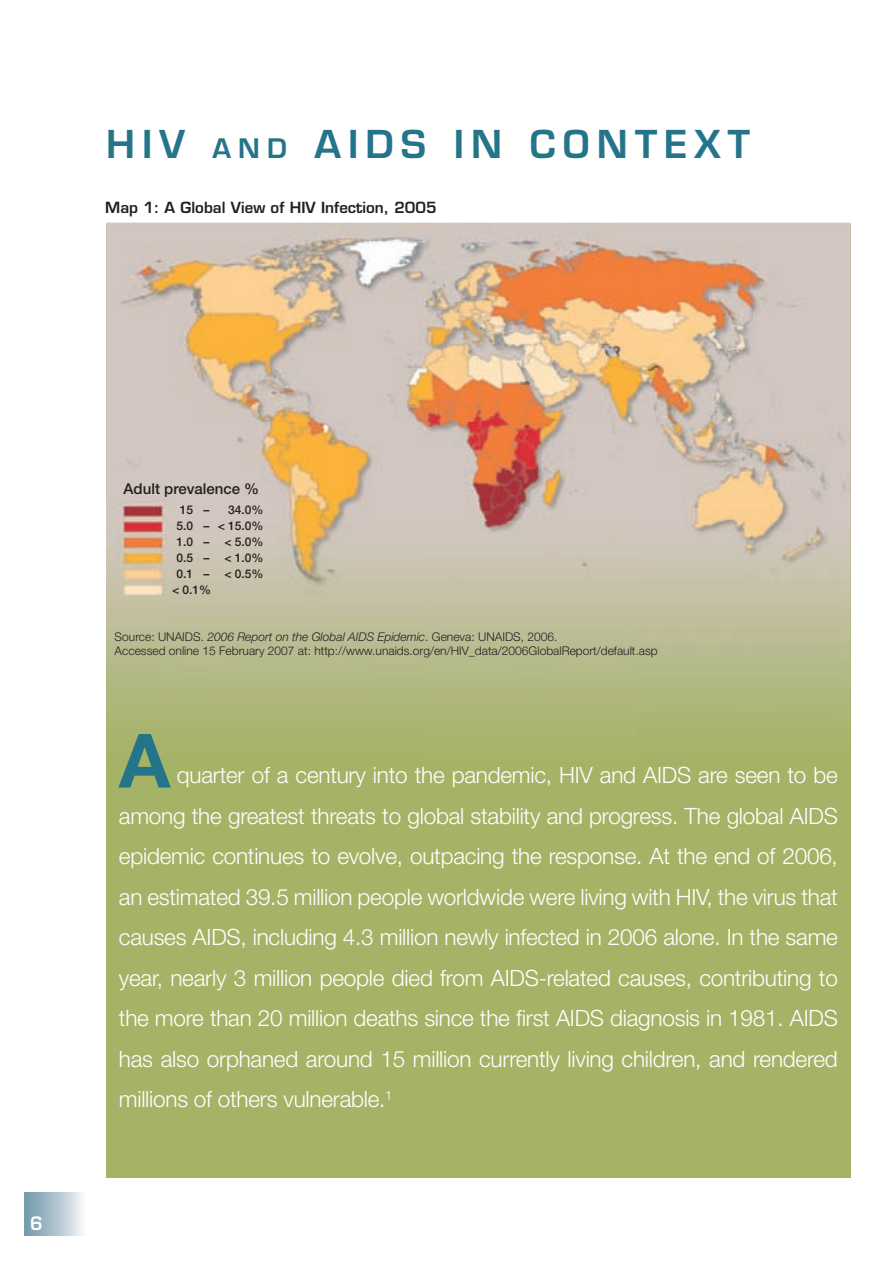
<style>
.page{position:relative;width:893px;height:1263px;background:#fff}
.page>*{position:absolute;margin:0;border:0;box-sizing:border-box;transform-origin:0 0}
.t1{font:700 75px "Helvetica Neue";color:#24748a}
.t2{font:600 37.5px "Eurostile LT";letter-spacing:.19em;color:#24748a}
.t3{font:300 22.5px/40.5px "Helvetica Neue";letter-spacing:-.01em;color:#fff;text-align:justify}
.t4{font:600 18px "Eurostile LT";color:#fff}
.t5{font:600 15px "Eurostile LT";color:#231f20}
.t6{font:500 15px "Helvetica Neue";color:#231f20}
.t7{font:300 12px/14.4px "Helvetica Neue";color:#231f20}
.t8{font:500 12px "Helvetica Neue";color:#231f20}
.s1{font-size:26.25px}
.s2{font-style:italic}
</style>
<div class="page">
<div style="left:106px;top:224px;width:744px;height:954px;background:#a4b366"></div>
<img style="left:106px;top:224px;width:531px;height:298px">
<img style="left:637px;top:224px;width:213px;height:504px">
<img style="left:159px;top:522px;width:479px;height:212px">
<img style="left:106px;top:627px;width:53px;height:101px">
<div style="left:25px;top:1193px;width:63px;height:42px;background:linear-gradient(to right,#6e96a8,#fbfbfc)"></div>
<img style="left:106px;top:500px;width:65px;height:127px">
<h2 class="t2" style="left:106px;top:130px;width:645px">HIV <span class="s1">AND</span> AIDS IN CONTEXT</h2>
<p class="t5" style="left:105px;top:202px;width:333px">Map 1: A Global View of HIV Infection, 2005</p>
<p class="t4" style="left:30px;top:1216px;width:14px">6</p>
<p class="t6" style="left:124px;top:483px;width:137px">Adult prevalence %</p>
<p class="t8" style="left:180px;top:506px;width:31px">15 –</p>
<p class="t8" style="left:228px;top:506px;width:37px">34.0%</p>
<p class="t8" style="left:176px;top:522px;width:89px">5.0 – &lt; 15.0%</p>
<p class="t8" style="left:176px;top:538px;width:89px">1.0 – &lt; 5.0%</p>
<p class="t8" style="left:176px;top:553px;width:89px">0.5 – &lt; 1.0%</p>
<p class="t8" style="left:176px;top:569px;width:89px">0.1 – &lt; 0.5%</p>
<p class="t8" style="left:172px;top:585px;width:41px">&lt; 0.1%</p>
<p class="t7" style="left:115px;top:631px;width:544px">Source: UNAIDS. <span class="s2">2006 Report on the Global AIDS Epidemic</span>. Geneva: UNAIDS, 2006.<br>Accessed online 15 February 2007 at: http://www.unaids.org/en/HIV_data/2006GlobalReport/default.asp</p>
<h1 class="t1" style="left:119px;top:734px;width:53px">A</h1>
<p class="t3" style="left:119px;top:757px;width:720px;text-indent:58px">quarter of a century into the pandemic, HIV and AIDS are seen to be among the greatest threats to global stability and progress. The global AIDS epidemic continues to evolve, outpacing the response. At the end of 2006, an estimated 39.5 million people worldwide were living with HIV, the virus that causes AIDS, including 4.3 million newly infected in 2006 alone. In the same year, nearly 3 million people died from AIDS-related causes, contributing to the more than 20 million deaths since the first AIDS diagnosis in 1981. AIDS has also orphaned around 15 million currently living children, and rendered millions of others vulnerable.<sup>1</sup></p>
</div>
